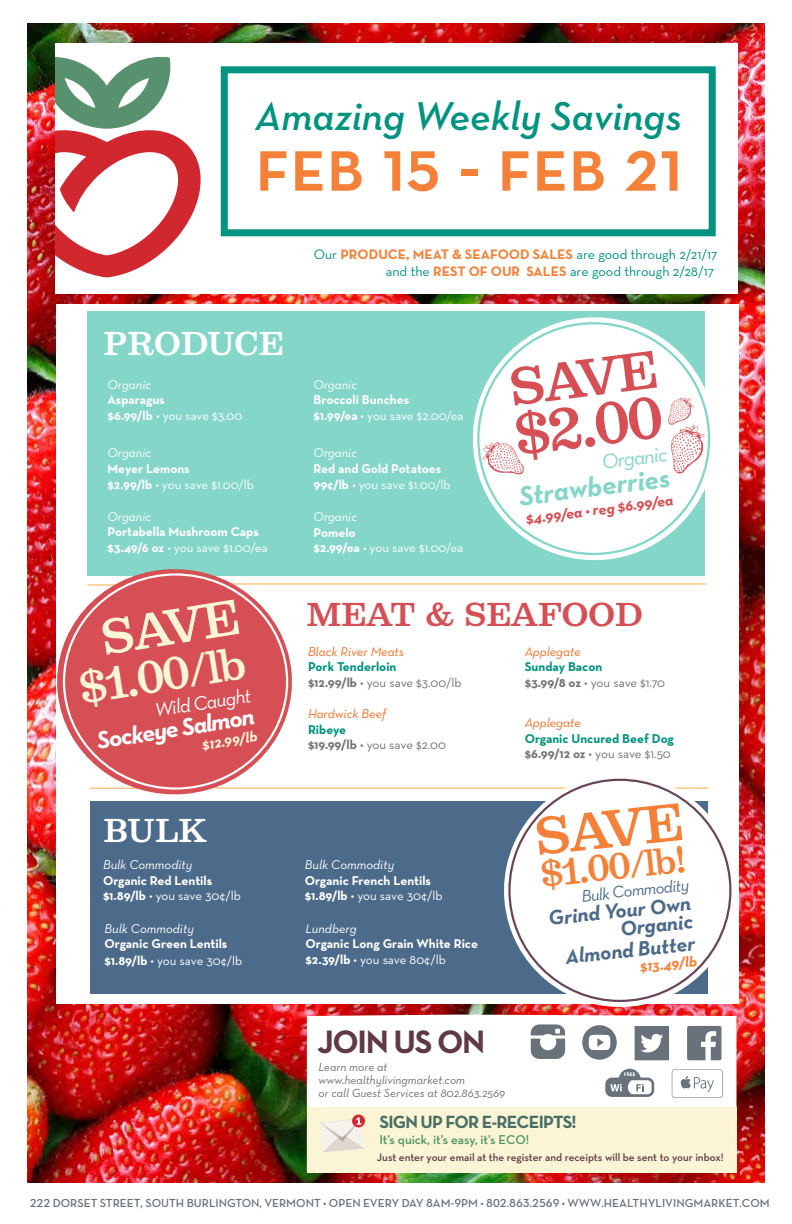
<style>
.page{position:relative;width:792px;height:1224px;background:#fff}
.page>*{position:absolute;margin:0;border:0;box-sizing:border-box;transform-origin:0 0}
.t1{font:600 76.8px "Neutraface Text";letter-spacing:.005em;color:#f58138}
.t2{font:500 54px "Belizio";color:#d54f54}
.t3{font:500 48px "Belizio";color:#d54f54}
.t4{font:500 48px "Belizio";color:#f58138}
.t5{font:500 45px "Belizio";color:#fbf5d6}
.t6{font:500 42px "Belizio";color:#fbf5d6}
.t7{font:italic 600 41px "Neutra Text";color:#00937f}
.t8{font:500 34px "Belizio";color:#f58138}
.t9{font:700 33px "Neutra Text";letter-spacing:-.04em;color:#5f3944}
.t10{font:500 30px "Belizio";color:#d54f54}
.t11{font:500 30px "Belizio";color:#fff}
.t12{font:italic 700 28px "Neutra Text";color:#84d6c8}
.t13{font:italic 700 25px "Neutra Text";color:#fff}
.t14{font:italic 700 21px/18px "Neutra Text";color:#4c6a8a;text-align:right}
.t15{font:italic 21px "Neutra Text";color:#84d6c8}
.t16{font:italic 20px "Neutra Text";color:#fff}
.t17{font:700 18px "Neutra Text";letter-spacing:-.04em;color:#496e65}
.t18{font:italic 17px "Neutra Text";color:#4c6a8a}
.t19{font:italic 700 15.5px "Neutra Text";color:#d54f54}
.t20{font:italic 700 15px "Neutra Text";color:#fbf5d6}
.t21{font:italic 700 15px "Neutra Text";color:#f58138}
.t22{font:14px/16.8px "Neutra Text";color:#00937f;text-align:right}
.t23{font:700 13px/15.6px "Neutra Text";color:#fff}
.t24{font:13px/15.6px "Neutra Text";letter-spacing:-.01em;color:#737373}
.t25{font:italic 13px "Neutra Text";color:#fff}
.t26{font:italic 13px "Neutra Text";color:#f36c21}
.t27{font:700 13px/15.6px "Neutra Text";color:#00937f}
.t28{font:13px/15.6px "Neutra Text";letter-spacing:-.005em;color:#fff}
.t29{font:600 13px "Neutra Text";color:#4c9462}
.t30{font:italic 12px/13px "Neutra Text";color:#69717a}
.t31{font:600 11.9px "Neutraface Text";color:#69717a}
.t32{font:600 11px "Neutra Text";color:#5f3944}
.s1{font-weight:400}
.s2{font-weight:400;font-style:italic}
.s3{font-weight:700;color:#f58138}
.s4{font-weight:700}
.s5{font-style:italic}
.s6{font-weight:700;color:#00937f}
.s7{color:#737373}
.s8{font-weight:400;color:#737373}
</style>
<div class="page">
<img style="left:27px;top:23px;width:738px;height:1160px">
<div style="left:56px;top:304px;width:683px;height:700px;background:#fff"></div>
<div style="left:91px;top:802px;width:617px;height:192px;background:#4c6a8a"></div>
<div style="left:56px;top:43px;width:682px;height:251px;background:#fff"></div>
<hr style="left:214px;top:583px;width:492px;height:1px;background:#ffad48">
<hr style="left:216px;top:788px;width:493px;height:1px;background:#ffad48">
<div style="left:87px;top:312px;width:618px;height:264px;background:#84d6c8"></div>
<svg style="left:473px;top:317px;width:238px;height:244px"></svg>
<svg style="left:477px;top:322px;width:233px;height:233px;fill:#fff"></svg>
<svg style="left:307px;top:1015px;width:430px;height:156px"></svg>
<div style="left:307px;top:1107px;width:429px;height:66px;background:#fbf5d6"></div>
<svg style="left:635px;top:1026px;width:34px;height:34px"></svg>
<svg style="left:687px;top:1026px;width:34px;height:34px"></svg>
<svg style="left:531px;top:1024px;width:34px;height:35px"></svg>
<svg style="left:582px;top:1025px;width:35px;height:35px"></svg>
<svg style="left:605px;top:1069px;width:49px;height:28px"></svg>
<svg style="left:320px;top:1114px;width:45px;height:38px"></svg>
<svg style="left:672px;top:1069px;width:50px;height:29px"></svg>
<svg style="left:52px;top:564px;width:245px;height:236px"></svg>
<svg style="left:63px;top:573px;width:225px;height:217px;fill:#d54f54"></svg>
<img style="left:499px;top:769px;width:243px;height:243px">
<svg style="left:508px;top:779px;width:224px;height:223px;fill:#fff"></svg>
<svg style="left:483px;top:442px;width:41px;height:33px"></svg>
<svg style="left:666px;top:397px;width:39px;height:78px;background:#f6e2e3"></svg>
<div style="left:221px;top:66px;width:495px;height:170px;border:7px solid #00937f"></div>
<svg style="left:56px;top:56px;width:145px;height:222px"></svg>
<h3 class="t7" style="left:255px;top:91px;width:428px">Amazing Weekly Savings</h3>
<h1 class="t1" style="left:255px;top:117px;width:429px">FEB 15 - FEB 21</h1>
<h3 class="t11" style="left:104px;top:326px;width:182px">PRODUCE</h3>
<p class="t25" style="left:108px;top:376px;width:45px">Organic</p>
<p class="t23" style="left:108px;top:392px;width:136px">Asparagus<br>$6.99/lb <span class="s1">• you save $3.00</span></p>
<p class="t25" style="left:108px;top:445px;width:45px">Organic</p>
<p class="t23" style="left:108px;top:460px;width:148px">Meyer Lemons<br>$2.99/lb <span class="s2">•</span> <span class="s1">you save $1.00/lb</span></p>
<p class="t25" style="left:108px;top:508px;width:45px">Organic</p>
<p class="t23" style="left:108px;top:524px;width:162px">Portabella Mushroom Caps $3.49/6 oz <span class="s2">•</span> <span class="s1">you save $1.00/ea</span></p>
<h3 class="t5" style="left:97px;top:613px;width:140px;rotate:-9deg">SAVE</h3>
<h3 class="t6" style="left:76px;top:665px;width:169px;rotate:-9deg">$1.00/lb</h3>
<h3 class="t16" style="left:153px;top:698px;width:99px;rotate:-9deg">Wild Caught</h3>
<h3 class="t13" style="left:94px;top:725px;width:161px;rotate:-9deg">Sockeye Salmon</h3>
<p class="t20" style="left:201px;top:735px;width:57px;rotate:-9deg">$12.99/lb</p>
<h3 class="t11" style="left:104px;top:813px;width:105px">BULK</h3>
<p class="t25" style="left:103px;top:857px;width:91px">Bulk Commodity</p>
<p class="t23" style="left:103px;top:872px;width:140px">Organic Red Lentils $1.89/lb <span class="s1">• you save 30¢/lb</span></p>
<p class="t25" style="left:105px;top:921px;width:91px">Bulk Commodity</p>
<p class="t23" style="left:105px;top:935px;width:139px;line-height:17px">Organic Green Lentils $1.89/lb <span class="s1">• you save 30¢/lb</span></p>
<p class="t22" style="left:314px;top:245px;width:405px">Our <span class="s3">PRODUCE, MEAT &amp; SEAFOOD SALES</span> are good through 2/21/17 and the <span class="s3">REST OF OUR SALES</span> are good through 2/28/17</p>
<p class="t25" style="left:314px;top:376px;width:45px">Organic</p>
<p class="t23" style="left:314px;top:392px;width:151px">Broccoli Bunches<br>$1.99/ea <span class="s1">• you save $2.00/ea</span></p>
<p class="t25" style="left:314px;top:445px;width:45px">Organic</p>
<p class="t23" style="left:314px;top:460px;width:139px">Red and Gold Potatoes<br>99¢/lb <span class="s2">•</span> <span class="s1">you save $1.00/lb</span></p>
<p class="t25" style="left:314px;top:509px;width:45px">Organic</p>
<p class="t28" style="left:314px;top:524px;width:151px"><span class="s4">Pomelo<br>$2.99/ea</span> <span class="s5">•</span> you save $1.00/ea</p>
<h3 class="t3" style="left:507px;top:360px;width:149px;rotate:-7deg">SAVE</h3>
<h2 class="t2" style="left:512px;top:404px;width:150px;rotate:-7deg">$2.00</h2>
<h3 class="t15" style="left:601px;top:449px;width:67px;rotate:-7deg">Organic</h3>
<h3 class="t12" style="left:517px;top:479px;width:154px;rotate:-7deg">Strawberries</h3>
<p class="t19" style="left:525px;top:509px;width:150px;rotate:-7deg">$4.99/ea • reg $6.99/ea</p>
<h3 class="t10" style="left:306px;top:597px;width:338px">MEAT &amp; SEAFOOD</h3>
<p class="t26" style="left:308px;top:643px;width:98px">Black River Meats</p>
<p class="t24" style="left:308px;top:659px;width:155px"><span class="s6">Pork Tenderloin<br></span><span class="s4">$12.99/lb</span> • you save $3.00/lb</p>
<p class="t26" style="left:308px;top:706px;width:80px">Hardwick Beef</p>
<p class="t24" style="left:308px;top:721px;width:140px"><span class="s6">Ribeye<br></span><span class="s4">$19.99/lb</span> • you save $2.00</p>
<p class="t26" style="left:525px;top:643px;width:58px">Applegate</p>
<p class="t24" style="left:525px;top:659px;width:142px"><span class="s6">Sunday Bacon<br></span><span class="s4">$3.99/8 oz</span> • you save $1.70</p>
<p class="t26" style="left:525px;top:715px;width:58px">Applegate</p>
<p class="t27" style="left:525px;top:730px;width:151px">Organic Uncured Beef Dog <span class="s7">$6.99/12 oz</span> <span class="s8">• you save $1.50</span></p>
<p class="t25" style="left:305px;top:857px;width:91px">Bulk Commodity</p>
<p class="t23" style="left:305px;top:872px;width:139px">Organic French Lentils $1.89/lb <span class="s1">• you save 30¢/lb</span></p>
<p class="t25" style="left:306px;top:921px;width:53px">Lundberg</p>
<p class="t23" style="left:306px;top:936px;width:174px">Organic Long Grain White Rice $2.39/lb <span class="s1">• you save 80¢/lb</span></p>
<h3 class="t9" style="left:317px;top:1021px;width:169px">JOIN US ON</h3>
<p class="t30" style="left:318px;top:1060px;width:188px">Learn more at www.healthylivingmarket.com<br>or call Guest Services at 802.863.2569</p>
<h3 class="t4" style="left:532px;top:810px;width:149px;rotate:-6deg">SAVE</h3>
<h3 class="t8" style="left:539px;top:855px;width:147px;rotate:-6deg">$1.00/lb!</h3>
<h3 class="t18" style="left:580px;top:886px;width:110px;rotate:-6deg">Bulk Commodity</h3>
<h3 class="t14" style="left:547px;top:909px;width:145px;rotate:-6deg">Grind Your Own<br>Organic</h3>
<h3 class="t14" style="left:565px;top:947px;width:132px;rotate:-6deg">Almond Butter</h3>
<p class="t21" style="left:639px;top:958px;width:58px;rotate:-6deg">$13.49/lb</p>
<h3 class="t17" style="left:379px;top:1111px;width:199px">SIGN UP FOR E-RECEIPTS!</h3>
<p class="t29" style="left:379px;top:1132px;width:151px">It’s quick, it’s easy, it’s ECO!</p>
<p class="t32" style="left:377px;top:1150px;width:348px">Just enter your email at the register and receipts will be sent to your inbox!</p>
<p class="t31" style="left:30px;top:1195px;width:742px">222 DORSET STREET, SOUTH BURLINGTON, VERMONT • OPEN EVERY DAY 8AM-9PM • 802.863.2569 • WWW.HEALTHYLIVINGMARKET.COM</p>
</div>
